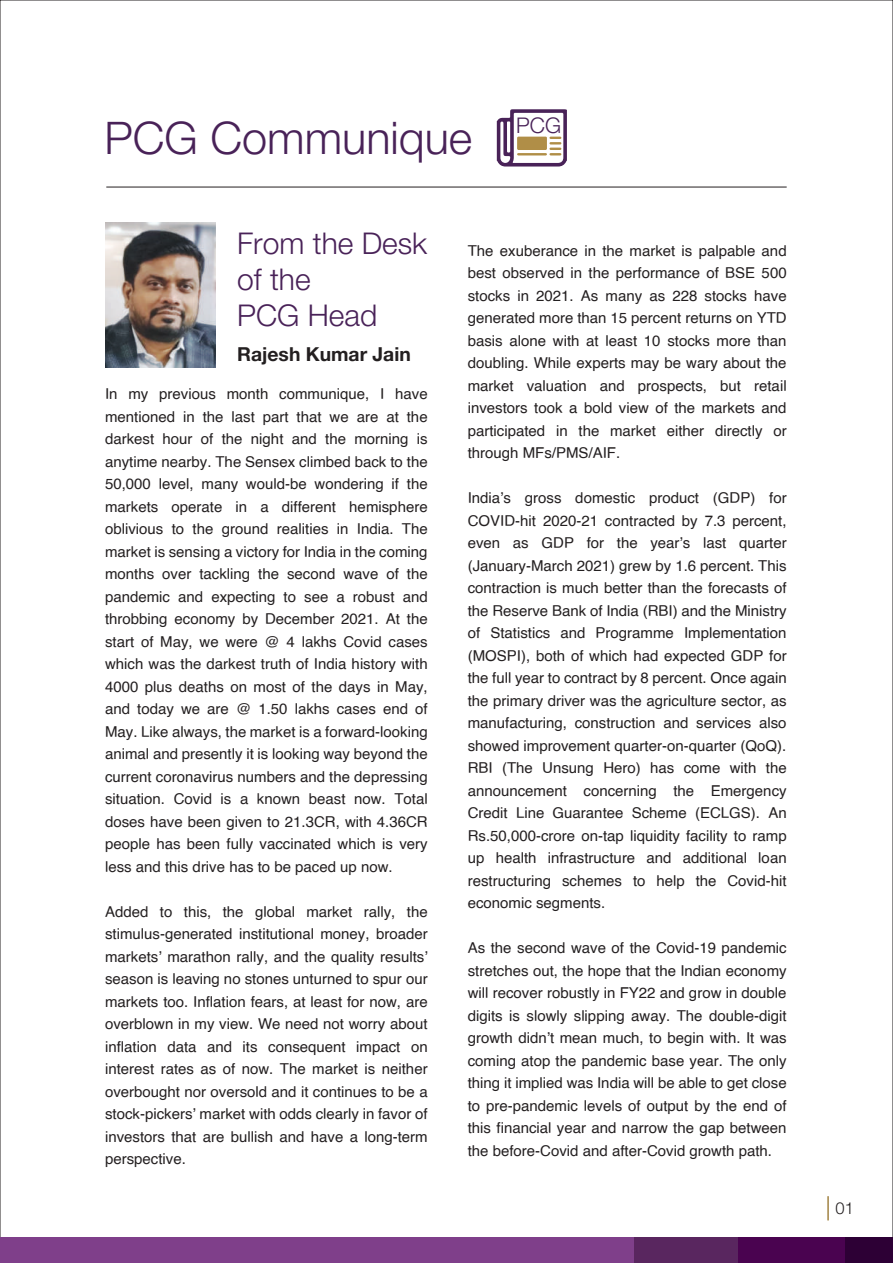
<style>
.page{position:relative;width:893px;height:1263px;background:#fff}
.page>*{position:absolute;margin:0;border:0;box-sizing:border-box;transform-origin:0 0}
.t1{font:45px "Helvetica Neue LT 45 Lt";color:#492258}
.t2{font:30px/36px "Helvetica Neue LT 45 Lt";color:#492258}
.t3{font:21.6px "Helvetica Neue LT 45 Lt";color:#492258}
.t4{font:19.35px "Helvetica Neue LT 75 Bd";color:#231f20}
.t5{font:16.5px "Helvetica Neue LT 45 Lt";color:#231f20}
.t6{font:15px/22.5px "Helvetica";color:#231f20;text-align:justify}
</style>
<div class="page">
<div style="left:631px;top:1237px;width:108px;height:26px;background:#59265f"></div>
<div style="left:738px;top:1237px;width:108px;height:26px;background:#4a0350"></div>
<div style="left:845px;top:1237px;width:48px;height:26px;background:#2d0035"></div>
<div style="left:0;top:1237px;width:633px;height:26px;background:#7f3f8a"></div>
<hr style="left:106px;top:187px;width:681px;height:1px;background:#231f20">
<hr style="left:827px;top:1196px;width:2px;height:24px;background:#a18343">
<svg style="left:497px;top:109px;width:70px;height:58px"></svg>
<img style="left:105px;top:222px;width:111px;height:146px">
<h1 class="t1" style="left:105px;top:111px;width:369px">PCG Communique</h1>
<h3 class="t3" style="left:516px;top:112px;width:46px">PCG</h3>
<h2 class="t2" style="left:237px;top:224px;width:192px">From the Desk of the<br>PCG Head</h2>
<p class="t4" style="left:237px;top:342px;width:175px">Rajesh Kumar Jain</p>
<p class="t6" style="left:105px;top:383px;width:324px">In my previous month communique, I have mentioned in the last part that we are at the darkest hour of the night and the morning is anytime nearby. The Sensex climbed back to the 50,000 level, many would-be wondering if the markets operate in a different hemisphere oblivious to the ground realities in India. The market is sensing a victory for India in the coming months over tackling the second wave of the pandemic and expecting to see a robust and throbbing economy by December 2021. At the start of May, we were @ 4 lakhs Covid cases which was the darkest truth of India history with 4000 plus deaths on most of the days in May, and today we are @ 1.50 lakhs cases end of May. Like always, the market is a forward-looking animal and presently it is looking way beyond the current coronavirus numbers and the depressing situation. Covid is a known beast now. Total doses have been given to 21.3CR, with 4.36CR people has been fully vaccinated which is very less and this drive has to be paced up now.</p>
<p class="t6" style="left:105px;top:900px;width:324px">Added to this, the global market rally, the stimulus-generated institutional money, broader markets’ marathon rally, and the quality results’ season is leaving no stones unturned to spur our markets too. Inflation fears, at least for now, are overblown in my view. We need not worry about inflation data and its consequent impact on interest rates as of now. The market is neither overbought nor oversold and it continues to be a stock-pickers’ market with odds clearly in favor of investors that are bullish and have a long-term perspective.</p>
<p class="t6" style="left:468px;top:240px;width:320px">The exuberance in the market is palpable and best observed in the performance of BSE 500 stocks in 2021. As many as 228 stocks have generated more than 15 percent returns on YTD basis alone with at least 10 stocks more than doubling. While experts may be wary about the market valuation and prospects, but retail investors took a bold view of the markets and participated in the market either directly or through MFs/PMS/AIF.</p>
<p class="t6" style="left:468px;top:487px;width:320px">India’s gross domestic product (GDP) for COVID-hit 2020-21 contracted by 7.3 percent, even as GDP for the year’s last quarter (January-March 2021) grew by 1.6 percent. This contraction is much better than the forecasts of the Reserve Bank of India (RBI) and the Ministry of Statistics and Programme Implementation (MOSPI), both of which had expected GDP for the full year to contract by 8 percent. Once again the primary driver was the agriculture sector, as manufacturing, construction and services also showed improvement quarter-on-quarter (QoQ).<br>RBI (The Unsung Hero) has come with the announcement concerning the Emergency Credit Line Guarantee Scheme (ECLGS). An Rs.50,000-crore on-tap liquidity facility to ramp up health infrastructure and additional loan restructuring schemes to help the Covid-hit economic segments.</p>
<p class="t6" style="left:468px;top:937px;width:320px">As the second wave of the Covid-19 pandemic stretches out, the hope that the Indian economy will recover robustly in FY22 and grow in double digits is slowly slipping away. The double-digit growth didn’t mean much, to begin with. It was coming atop the pandemic base year. The only thing it implied was India will be able to get close to pre-pandemic levels of output by the end of this financial year and narrow the gap between the before-Covid and after-Covid growth path.</p>
<p class="t5" style="left:835px;top:1198px;width:20px">01</p>
</div>
